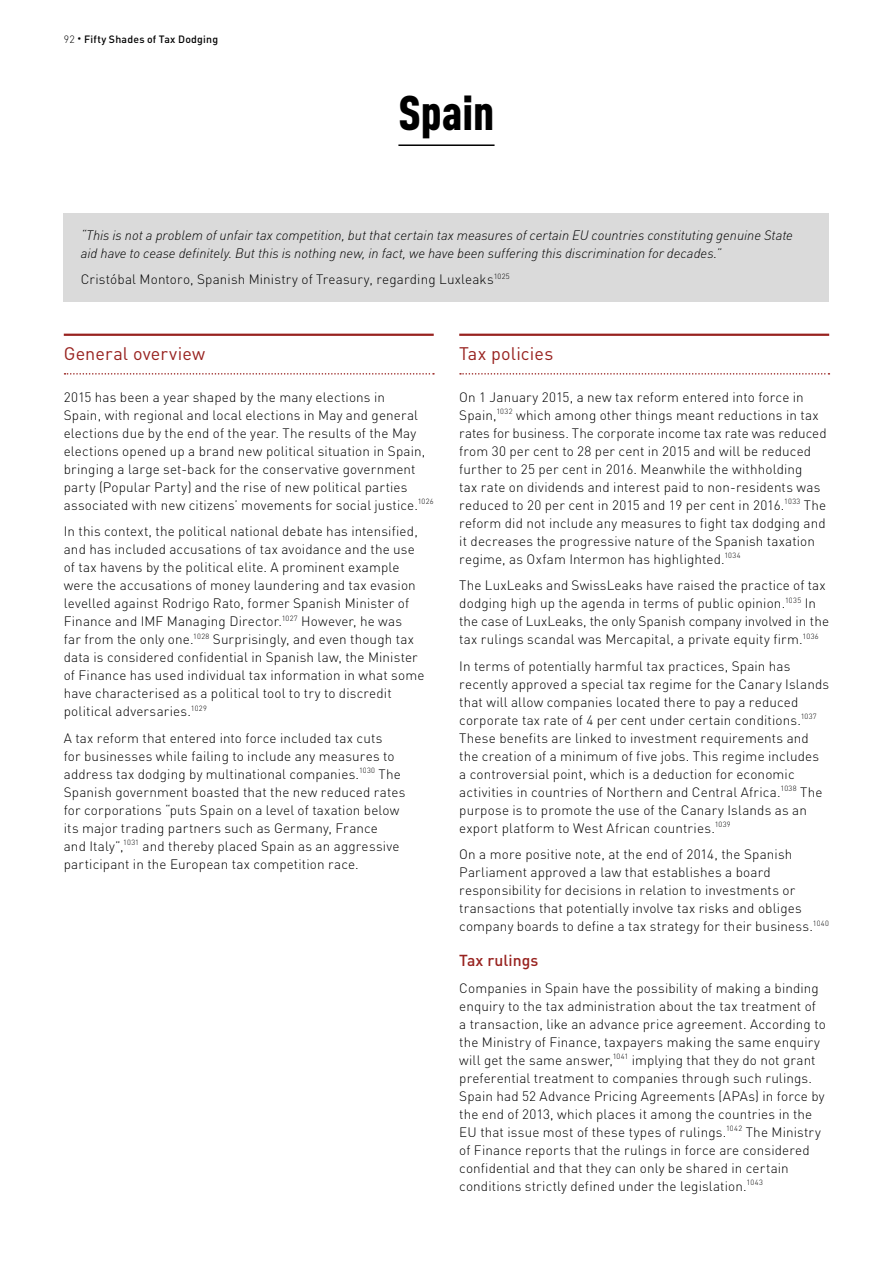
<style>
.page{position:relative;width:893px;height:1263px;background:#fff}
.page>*{position:absolute;margin:0;border:0;box-sizing:border-box;transform-origin:0 0}
.t1{font:900 condensed 48px "DINOT";color:#000}
.t2{font:18px "DIN Pro";letter-spacing:.005em;color:#98221f}
.t3{font:500 15.75px "DINOT";letter-spacing:.005em;color:#98221f}
.t4{font:300 13.5px/18px "DINOT";letter-spacing:.01em;color:#000}
.t5{font:italic 300 13.5px/18px "DINOT";letter-spacing:-.005em;color:#000}
.t6{font:500 10.5px "DINOT";letter-spacing:.025em;color:#000}
.s1{font-weight:300}
.s2{font-size:7.5px}
</style>
<div class="page">
<hr style="left:398px;top:144px;width:97px;height:2px;background:#000">
<div style="left:64px;top:213px;width:765px;height:88px;background:#dadada"></div>
<hr style="left:64px;top:334px;width:370px;height:2px;background:#98221f">
<svg style="left:65px;top:373px;width:369px;height:2px"></svg>
<hr style="left:459px;top:334px;width:370px;height:2px;background:#98221f">
<svg style="left:460px;top:373px;width:369px;height:2px"></svg>
<p class="t6" style="left:64px;top:32px;width:156px"><span class="s1">92</span> <span class="s2">•</span> Fifty Shades of Tax Dodging</p>
<h1 class="t1" style="left:398px;top:83px;width:98px">Spain</h1>
<p class="t5" style="left:81px;top:226px;width:714px">“This is not a problem of unfair tax competition, but that certain tax measures of certain EU countries constituting genuine State aid have to cease definitely. But this is nothing new, in fact, we have been suffering this discrimination for decades.”</p>
<p class="t4" style="left:81px;top:270px;width:430px">Cristóbal Montoro, Spanish Ministry of Treasury, regarding Luxleaks<sup>1025</sup></p>
<h2 class="t2" style="left:64px;top:342px;width:143px">General overview</h2>
<p class="t4" style="left:64px;top:388px;width:371px">2015 has been a year shaped by the many elections in<br>Spain, with regional and local elections in May and general elections due by the end of the year. The results of the May elections opened up a brand new political situation in Spain, bringing a large set-back for the conservative government party (Popular Party) and the rise of new political parties associated with new citizens’ movements for social justice.<sup>1026</sup></p>
<p class="t4" style="left:64px;top:522px;width:362px">In this context, the political national debate has intensified, and has included accusations of tax avoidance and the use of tax havens by the political elite. A prominent example were the accusations of money laundering and tax evasion levelled against Rodrigo Rato, former Spanish Minister of Finance and IMF Managing Director.<sup>1027</sup> However, he was<br>far from the only one.<sup>1028</sup> Surprisingly, and even though tax data is considered confidential in Spanish law, the Minister of Finance has used individual tax information in what some have characterised as a political tool to try to discredit political adversaries.<sup>1029</sup></p>
<p class="t4" style="left:64px;top:729px;width:343px">A tax reform that entered into force included tax cuts<br>for businesses while failing to include any measures to address tax dodging by multinational companies.<sup>1030</sup> The Spanish government boasted that the new reduced rates for corporations “puts Spain on a level of taxation below its major trading partners such as Germany, France<br>and Italy”,<sup>1031</sup> and thereby placed Spain as an aggressive participant in the European tax competition race.</p>
<h2 class="t2" style="left:459px;top:342px;width:96px">Tax policies</h2>
<p class="t4" style="left:459px;top:388px;width:369px">On 1 January 2015, a new tax reform entered into force in Spain,<sup>1032</sup> which among other things meant reductions in tax rates for business. The corporate income tax rate was reduced from 30 per cent to 28 per cent in 2015 and will be reduced further to 25 per cent in 2016. Meanwhile the withholding<br>tax rate on dividends and interest paid to non-residents was reduced to 20 per cent in 2015 and 19 per cent in 2016.<sup>1033</sup> The reform did not include any measures to fight tax dodging and it decreases the progressive nature of the Spanish taxation regime, as Oxfam Intermon has highlighted.<sup>1034</sup></p>
<p class="t4" style="left:459px;top:576px;width:371px">The LuxLeaks and SwissLeaks have raised the practice of tax dodging high up the agenda in terms of public opinion.<sup>1035</sup> In the case of LuxLeaks, the only Spanish company involved in the tax rulings scandal was Mercapital, a private equity firm.<sup>1036</sup></p>
<p class="t4" style="left:459px;top:657px;width:371px">In terms of potentially harmful tax practices, Spain has recently approved a special tax regime for the Canary Islands that will allow companies located there to pay a reduced corporate tax rate of 4 per cent under certain conditions.<sup>1037<br></sup>These benefits are linked to investment requirements and the creation of a minimum of five jobs. This regime includes a controversial point, which is a deduction for economic activities in countries of Northern and Central Africa.<sup>1038</sup> The purpose is to promote the use of the Canary Islands as an export platform to West African countries.<sup>1039</sup></p>
<p class="t4" style="left:459px;top:845px;width:371px">On a more positive note, at the end of 2014, the Spanish Parliament approved a law that establishes a board responsibility for decisions in relation to investments or transactions that potentially involve tax risks and obliges company boards to define a tax strategy for their business.<sup>1040</sup></p>
<p class="t3" style="left:459px;top:950px;width:81px">Tax rulings</p>
<p class="t4" style="left:459px;top:979px;width:368px">Companies in Spain have the possibility of making a binding enquiry to the tax administration about the tax treatment of a transaction, like an advance price agreement. According to the Ministry of Finance, taxpayers making the same enquiry will get the same answer,<sup>1041</sup> implying that they do not grant preferential treatment to companies through such rulings.<br>Spain had 52 Advance Pricing Agreements (APAs) in force by the end of 2013, which places it among the countries in the EU that issue most of these types of rulings.<sup>1042</sup> The Ministry of Finance reports that the rulings in force are considered confidential and that they can only be shared in certain conditions strictly defined under the legislation.<sup>1043</sup></p>
</div>
